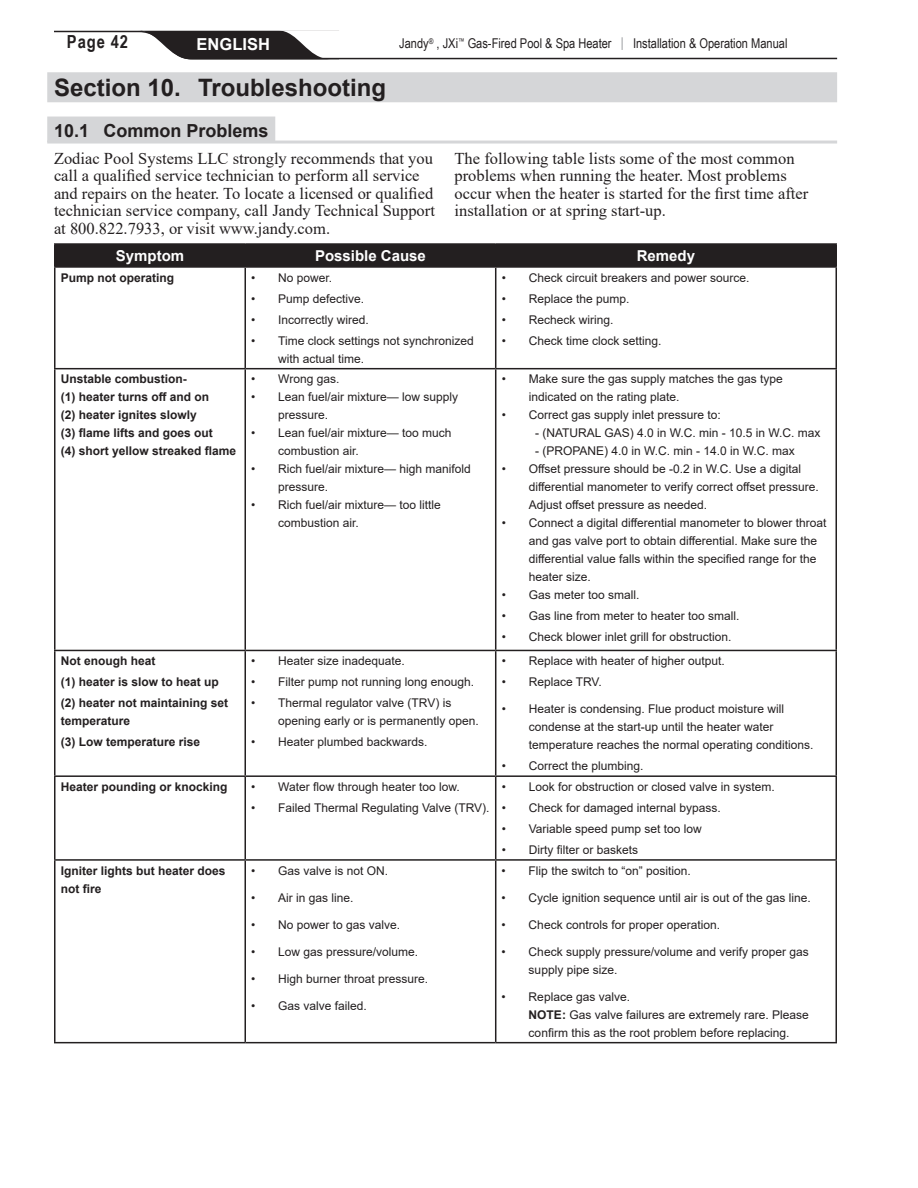
<style>
.page{position:relative;width:918px;height:1188px;background:#fff}
.page>*{position:absolute;margin:0;border:0;box-sizing:border-box;transform-origin:0 0}
.t1{font:700 24px "Arial";color:#231f20}
.t2{font:700 18px "Arial";color:#231f20}
.t3{font:700 18px "Arial Narrow";letter-spacing:.05em;color:#231f20}
.t4{font:16.5px/17.4px "Times New Roman";color:#231f20}
.t5{font:700 16.5px "Arial";color:#fff}
.t6{font:700 15px "Arial";color:#fff}
.t7{font:13.5px "Arial Narrow";color:#231f20}
.t8{font:12px/18px "Arial";color:#231f20}
.t9{font:700 12px/18px "Arial";color:#231f20}
.s1{color:#939598}
.s2{font-weight:700}
</style>
<div class="page">
<svg style="left:54px;top:30px;width:784px;height:30px"></svg>
<div style="left:47px;top:72px;width:790px;height:30px;background:#d5d6d8"></div>
<hr style="left:47px;top:141px;width:790px;height:3px;background:#d5d6d8">
<div style="left:47px;top:117px;width:228px;height:25px;background:#d5d6d8"></div>
<hr style="left:54px;top:243px;width:191px;height:2px;background:#231f20">
<hr style="left:54px;top:245px;width:2px;height:21px;background:#231f20">
<hr style="left:245px;top:243px;width:251px;height:2px;background:#231f20">
<hr style="left:496px;top:243px;width:341px;height:2px;background:#231f20">
<div style="left:56px;top:244px;width:781px;height:22px;background:#231f20"></div>
<hr style="left:54px;top:266px;width:191px;height:2px;background:#231f20">
<hr style="left:54px;top:268px;width:2px;height:100px;background:#231f20">
<hr style="left:245px;top:266px;width:251px;height:2px;background:#231f20">
<hr style="left:244px;top:268px;width:2px;height:100px;background:#231f20">
<hr style="left:496px;top:266px;width:341px;height:2px;background:#231f20">
<hr style="left:495px;top:268px;width:1px;height:100px;background:#231f20">
<hr style="left:836px;top:268px;width:1px;height:100px;background:#231f20">
<hr style="left:54px;top:368px;width:191px;height:1px;background:#231f20">
<hr style="left:54px;top:369px;width:2px;height:281px;background:#231f20">
<hr style="left:245px;top:368px;width:251px;height:1px;background:#231f20">
<hr style="left:244px;top:369px;width:2px;height:281px;background:#231f20">
<hr style="left:496px;top:368px;width:341px;height:1px;background:#231f20">
<hr style="left:495px;top:369px;width:1px;height:281px;background:#231f20">
<hr style="left:836px;top:369px;width:1px;height:281px;background:#231f20">
<hr style="left:54px;top:650px;width:191px;height:1px;background:#231f20">
<hr style="left:54px;top:651px;width:2px;height:124px;background:#231f20">
<hr style="left:245px;top:650px;width:251px;height:1px;background:#231f20">
<hr style="left:244px;top:651px;width:2px;height:124px;background:#231f20">
<hr style="left:496px;top:650px;width:341px;height:1px;background:#231f20">
<hr style="left:495px;top:651px;width:1px;height:124px;background:#231f20">
<hr style="left:836px;top:651px;width:1px;height:124px;background:#231f20">
<hr style="left:54px;top:775px;width:191px;height:2px;background:#231f20">
<hr style="left:54px;top:777px;width:2px;height:82px;background:#231f20">
<hr style="left:245px;top:775px;width:251px;height:2px;background:#231f20">
<hr style="left:244px;top:777px;width:2px;height:82px;background:#231f20">
<hr style="left:496px;top:775px;width:341px;height:2px;background:#231f20">
<hr style="left:495px;top:777px;width:1px;height:82px;background:#231f20">
<hr style="left:836px;top:777px;width:1px;height:82px;background:#231f20">
<hr style="left:54px;top:859px;width:191px;height:2px;background:#231f20">
<hr style="left:54px;top:861px;width:2px;height:181px;background:#231f20">
<hr style="left:245px;top:859px;width:251px;height:2px;background:#231f20">
<hr style="left:244px;top:861px;width:2px;height:181px;background:#231f20">
<hr style="left:496px;top:859px;width:341px;height:2px;background:#231f20">
<hr style="left:495px;top:861px;width:1px;height:181px;background:#231f20">
<hr style="left:836px;top:861px;width:1px;height:181px;background:#231f20">
<hr style="left:54px;top:1042px;width:191px;height:1px;background:#231f20">
<hr style="left:245px;top:1042px;width:251px;height:1px;background:#231f20">
<hr style="left:496px;top:1042px;width:341px;height:1px;background:#231f20">
<h2 class="t3" style="left:67px;top:28px;width:63px">Page 42</h2>
<h3 class="t5" style="left:197px;top:32px;width:75px">ENGLISH</h3>
<p class="t7" style="left:399px;top:34px;width:390px">Jandy<sup>®</sup> , JXi<sup>™</sup> Gas-Fired Pool &amp; Spa Heater <span class="s1">|</span> Installation &amp; Operation Manual</p>
<h1 class="t1" style="left:54px;top:70px;width:334px">Section 10. Troubleshooting</h1>
<h2 class="t2" style="left:54px;top:118px;width:216px">10.1 Common Problems</h2>
<p class="t4" style="left:54px;top:149px;width:382px">Zodiac Pool Systems LLC strongly recommends that you call a qualified service technician to perform all service and repairs on the heater. To locate a licensed or qualified technician service company, call Jandy Technical Support at 800.822.7933, or visit www.jandy.com.</p>
<h3 class="t4" style="left:455px;top:149px;width:355px">The following table lists some of the most common problems when running the heater. Most problems occur when the heater is started for the first time after installation or at spring start-up.</h3>
<p class="t6" style="left:116px;top:245px;width:70px">Symptom</p>
<p class="t6" style="left:315px;top:245px;width:112px">Possible Cause</p>
<p class="t6" style="left:637px;top:245px;width:60px">Remedy</p>
<p class="t9" style="left:61px;top:269px;width:115px">Pump not operating</p>
<p class="t8" style="left:251px;top:268px;width:83px">• No power.</p>
<p class="t8" style="left:251px;top:289px;width:115px">• Pump defective.</p>
<p class="t8" style="left:251px;top:310px;width:119px">• Incorrectly wired.</p>
<p class="t8" style="left:278px;top:331px;width:197px;text-indent:-27px">• Time clock settings not synchronized with actual time.</p>
<p class="t8" style="left:502px;top:268px;width:249px">• Check circuit breakers and power source.</p>
<p class="t8" style="left:502px;top:289px;width:129px">• Replace the pump.</p>
<p class="t8" style="left:502px;top:310px;width:113px">• Recheck wiring.</p>
<p class="t8" style="left:502px;top:331px;width:161px">• Check time clock setting.</p>
<p class="t9" style="left:61px;top:370px;width:177px">Unstable combustion-<br>(1) heater turns off and on<br>(2) heater ignites slowly<br>(3) flame lifts and goes out<br>(4) short yellow streaked flame</p>
<p class="t8" style="left:251px;top:370px;width:90px">• Wrong gas.</p>
<p class="t8" style="left:278px;top:388px;width:182px;text-indent:-27px">• Lean fuel/air mixture— low supply pressure.</p>
<p class="t8" style="left:278px;top:424px;width:175px;text-indent:-27px">• Lean fuel/air mixture— too much combustion air.</p>
<p class="t8" style="left:278px;top:460px;width:194px;text-indent:-27px">• Rich fuel/air mixture— high manifold pressure.</p>
<p class="t8" style="left:278px;top:496px;width:164px;text-indent:-27px">• Rich fuel/air mixture— too little combustion air.</p>
<p class="t9" style="left:61px;top:651px;width:169px;line-height:21px">Not enough heat<br>(1) heater is slow to heat up (2) heater not maintaining set</p>
<p class="t9" style="left:61px;top:711px;width:141px;line-height:21px">temperature<br>(3) Low temperature rise</p>
<p class="t8" style="left:251px;top:652px;width:155px">• Heater size inadequate.</p>
<p class="t8" style="left:251px;top:673px;width:225px">• Filter pump not running long enough.</p>
<p class="t8" style="left:278px;top:694px;width:202px;text-indent:-27px">• Thermal regulator valve (TRV) is opening early or is permanently open.</p>
<p class="t8" style="left:251px;top:733px;width:178px">• Heater plumbed backwards.</p>
<p class="t9" style="left:61px;top:778px;width:168px">Heater pounding or knocking</p>
<p class="t8" style="left:251px;top:778px;width:210px">• Water flow through heater too low.</p>
<p class="t8" style="left:251px;top:799px;width:240px">• Failed Thermal Regulating Valve (TRV).</p>
<p class="t9" style="left:61px;top:862px;width:166px">Igniter lights but heater does not fire</p>
<p class="t8" style="left:251px;top:861px;width:139px">• Gas valve is not ON.</p>
<p class="t8" style="left:251px;top:888px;width:104px">• Air in gas line.</p>
<p class="t8" style="left:251px;top:915px;width:151px">• No power to gas valve.</p>
<p class="t8" style="left:251px;top:942px;width:169px">• Low gas pressure/volume.</p>
<p class="t8" style="left:251px;top:969px;width:179px">• High burner throat pressure.</p>
<p class="t8" style="left:251px;top:996px;width:117px">• Gas valve failed.</p>
<p class="t8" style="left:529px;top:370px;width:256px;text-indent:-27px">• Make sure the gas supply matches the gas type indicated on the rating plate.</p>
<p class="t8" style="left:502px;top:406px;width:221px">• Correct gas supply inlet pressure to:</p>
<p class="t8" style="left:535px;top:424px;width:287px">- (NATURAL GAS) 4.0 in W.C. min - 10.5 in W.C. max</p>
<p class="t8" style="left:535px;top:442px;width:261px">- (PROPANE) 4.0 in W.C. min - 14.0 in W.C. max</p>
<p class="t8" style="left:529px;top:460px;width:292px;text-indent:-27px">• Offset pressure should be -0.2 in W.C. Use a digital differential manometer to verify correct offset pressure.<br>Adjust offset pressure as needed.</p>
<p class="t8" style="left:529px;top:514px;width:299px;text-indent:-27px">• Connect a digital differential manometer to blower throat and gas valve port to obtain differential. Make sure the differential value falls within the specified range for the heater size.</p>
<p class="t8" style="left:502px;top:586px;width:139px">• Gas meter too small.</p>
<p class="t8" style="left:502px;top:607px;width:239px">• Gas line from meter to heater too small.</p>
<p class="t8" style="left:502px;top:628px;width:231px">• Check blower inlet grill for obstruction.</p>
<p class="t8" style="left:502px;top:652px;width:225px">• Replace with heater of higher output.</p>
<p class="t8" style="left:502px;top:673px;width:102px">• Replace TRV.</p>
<p class="t8" style="left:529px;top:700px;width:286px;text-indent:-27px">• Heater is condensing. Flue product moisture will condense at the start-up until the heater water temperature reaches the normal operating conditions.</p>
<p class="t8" style="left:502px;top:757px;width:143px">• Correct the plumbing.</p>
<p class="t8" style="left:502px;top:778px;width:275px">• Look for obstruction or closed valve in system.</p>
<p class="t8" style="left:502px;top:799px;width:221px">• Check for damaged internal bypass.</p>
<p class="t8" style="left:502px;top:820px;width:202px">• Variable speed pump set too low</p>
<p class="t8" style="left:502px;top:841px;width:138px">• Dirty filter or baskets</p>
<p class="t8" style="left:502px;top:861px;width:191px">• Flip the switch to “on” position.</p>
<p class="t8" style="left:502px;top:888px;width:311px">• Cycle ignition sequence until air is out of the gas line.</p>
<p class="t8" style="left:502px;top:915px;width:220px">• Check controls for proper operation.</p>
<p class="t8" style="left:529px;top:942px;width:282px;text-indent:-27px">• Check supply pressure/volume and verify proper gas supply pipe size.</p>
<p class="t8" style="left:529px;top:987px;width:282px;text-indent:-27px">• Replace gas valve.<br><span class="s2">NOTE:</span> Gas valve failures are extremely rare. Please confirm this as the root problem before replacing.</p>
</div>
